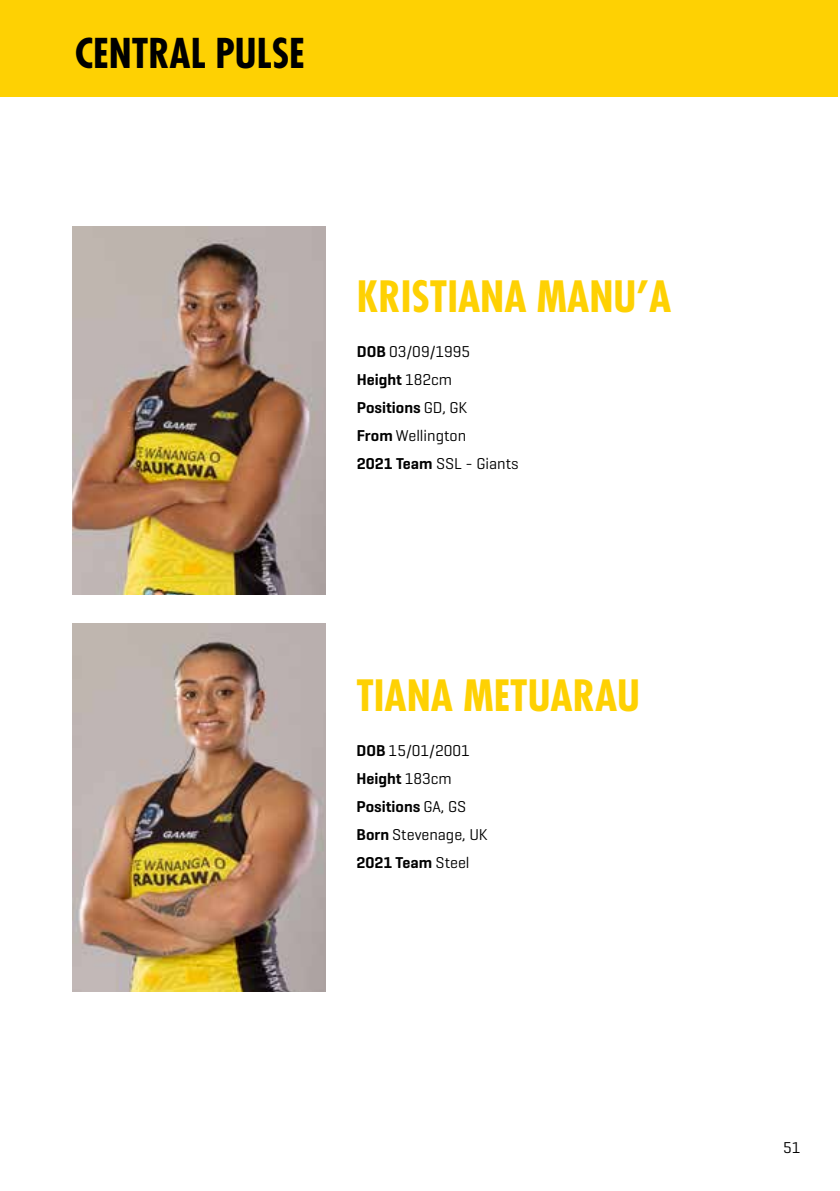
<style>
.page{position:relative;width:840px;height:1191px;background:#fff}
.page>*{position:absolute;margin:0;border:0;box-sizing:border-box;transform-origin:0 0}
.t1{font:700 condensed 42px "Futura Std";color:#fed103}
.t2{font:700 condensed 40px "Futura Std";color:#000}
.t3{font:600 16px/28px "Geogrotesque";color:#000101}
.t4{font:16px/28px "Geogrotesque";color:#000}
.s1{font-weight:400}
.s2{font-weight:400;color:#000}
.s3{font-weight:600}
</style>
<div class="page">
<img style="left:72px;top:227px;width:253px;height:368px">
<img style="left:72px;top:623px;width:253px;height:368px">
<div style="left:0;top:0;width:837px;height:97px;background:#fed103"></div>
<h2 class="t2" style="left:75px;top:29px;width:231px">CENTRAL PULSE</h2>
<h1 class="t1" style="left:356px;top:270px;width:316px">KRISTIANA MANU’A</h1>
<p class="t3" style="left:356px;top:337px;width:163px">DOB <span class="s1">03/09/1995<br></span>Height <span class="s1">182cm<br></span>Positions <span class="s1">GD, GK<br></span>From <span class="s2">Wellington<br></span>2021 Team <span class="s1">SSL - Giants</span></p>
<h1 class="t1" style="left:356px;top:669px;width:285px">TIANA METUARAU</h1>
<p class="t4" style="left:356px;top:736px;width:133px"><span class="s3">DOB</span> 15/01/2001<br><span class="s3">Height</span> 183cm<br><span class="s3">Positions</span> GA, GS<br><span class="s3">Born</span> Stevenage, UK<br><span class="s3">2021 Team</span> Steel</p>
<p class="t4" style="left:782px;top:1133px;width:19px">51</p>
</div>
